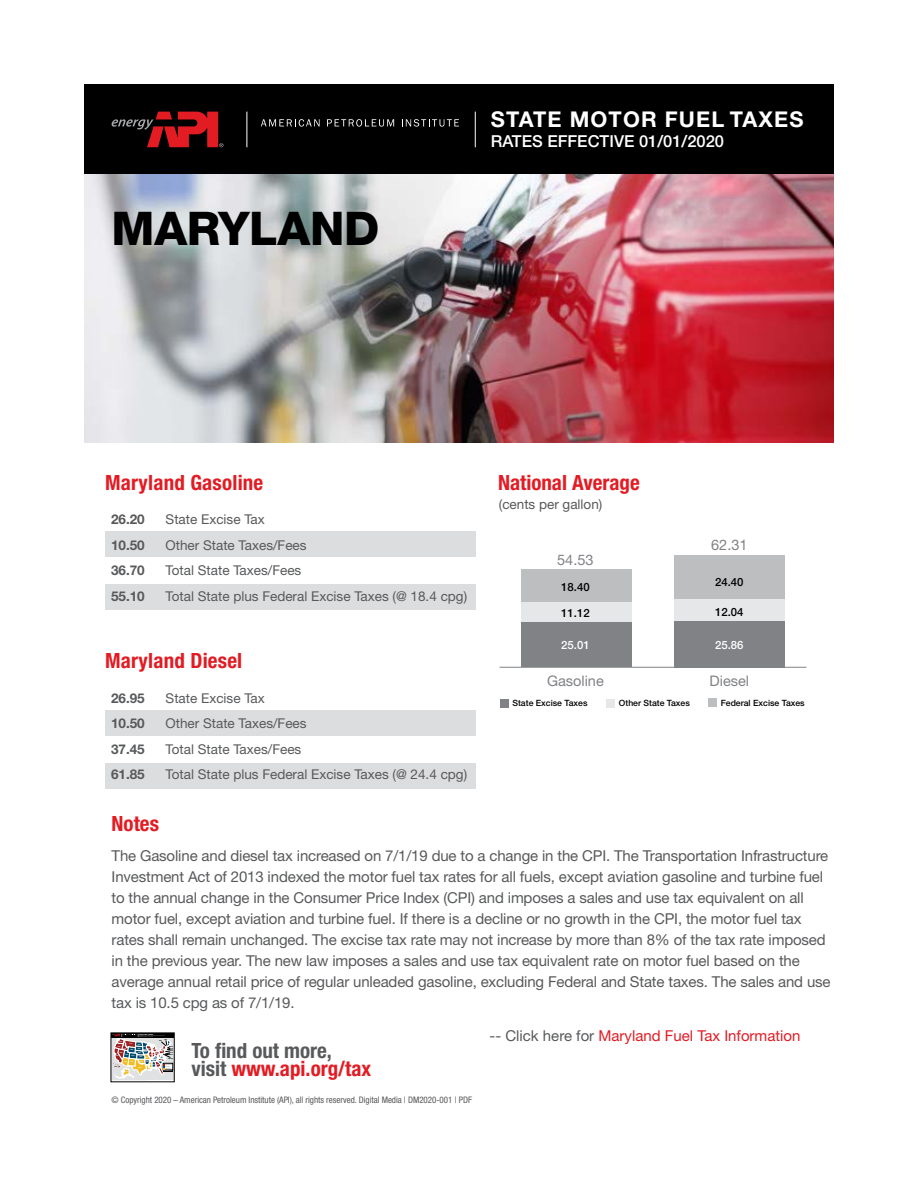
<style>
.page{position:relative;width:918px;height:1188px;background:#fff}
.page>*{position:absolute;margin:0;border:0;box-sizing:border-box;transform-origin:0 0}
.t1{font:800 46.5px "Helvetica Neue LT Std";letter-spacing:-.005em;color:#000}
.t2{font:700 21.75px "Helvetica Neue LT Std";letter-spacing:.05em;color:#fff}
.t3{font:700 condensed 21px "Helvetica Neue LT Std";letter-spacing:.01em;color:#e31b23}
.t4{font:700 condensed 21px/18.5px "Helvetica Neue LT Std";color:#58595b}
.t5{font:500 16.5px "Helvetica Neue LT Std";color:#fff}
.t6{font:15px/21px "Helvetica Neue LT Std";letter-spacing:-.01em;color:#58595b}
.t7{font:15px "Helvetica Neue LT Std";color:#e31b23}
.t8{font:14.55px "Helvetica Neue LT Std";color:#808285}
.t9{font:13.5px/25.5px "Helvetica Neue LT Std";color:#58595b}
.t10{font:700 13.5px/25.5px "Helvetica Neue LT Std";color:#58595b;text-align:justify}
.t11{font:500 11.4px "Helvetica Neue LT Std";color:#000}
.t12{font:500 11.4px "Helvetica Neue LT Std";color:#fff}
.t13{font:condensed 9px "Helvetica Neue LT Std";letter-spacing:-.005em;color:#58595b}
.t14{font:500 8.7px "Helvetica Neue LT Std";color:#000}
.s1{color:#58595b}
.s2{color:#e31b23}
</style>
<div class="page">
<div style="left:84px;top:84px;width:750px;height:91px;background:#000"></div>
<img style="left:84px;top:175px;width:750px;height:268px">
<hr style="left:247px;top:112px;width:1px;height:35px;background:#fff">
<svg style="left:111px;top:112px;width:112px;height:35px"></svg>
<svg style="left:261px;top:119px;width:59px;height:8px"></svg>
<svg style="left:327px;top:119px;width:67px;height:8px"></svg>
<svg style="left:402px;top:119px;width:57px;height:8px"></svg>
<hr style="left:475px;top:112px;width:1px;height:35px;background:#fff">
<div style="left:105px;top:531px;width:371px;height:26px;background:#dcddde"></div>
<div style="left:105px;top:710px;width:371px;height:26px;background:#dcddde"></div>
<div style="left:105px;top:584px;width:371px;height:26px;background:#dcddde"></div>
<div style="left:105px;top:763px;width:371px;height:26px;background:#dcddde"></div>
<div style="left:111px;top:1034px;width:63px;height:46px;background:#e0e1e2"></div>
<div style="left:163px;top:1063px;width:10px;height:9px;background:#000"></div>
<div style="left:163px;top:1063px;width:10px;height:7px;border:1px solid #000"></div>
<div style="left:111px;top:1033px;width:63px;height:5px;background:#000"></div>
<svg style="left:113px;top:1035px;width:58px;height:44px"></svg>
<div style="left:111px;top:1033px;width:64px;height:49px;border:1px solid #000"></div>
<hr style="left:500px;top:667px;width:306px;height:1px;background:#808285">
<div style="left:521px;top:569px;width:110px;height:33px;background:#bcbec0"></div>
<div style="left:674px;top:556px;width:111px;height:43px;background:#bcbec0"></div>
<div style="left:521px;top:602px;width:110px;height:21px;background:#e6e7e8"></div>
<div style="left:674px;top:599px;width:111px;height:22px;background:#e6e7e8"></div>
<div style="left:521px;top:623px;width:110px;height:44px;background:#808285"></div>
<div style="left:674px;top:621px;width:111px;height:46px;background:#808285"></div>
<div style="left:500px;top:699px;width:8px;height:8px;background:#808285"></div>
<div style="left:708px;top:699px;width:9px;height:8px;background:#bcbec0"></div>
<div style="left:607px;top:699px;width:8px;height:8px;background:#e6e7e8"></div>
<h1 class="t1" style="left:112px;top:200px;width:269px">MARYLAND</h1>
<h2 class="t2" style="left:491px;top:106px;width:314px">STATE MOTOR FUEL TAXES</h2>
<p class="t5" style="left:491px;top:131px;width:235px">RATES EFFECTIVE 01/01/2020</p>
<h3 class="t3" style="left:105px;top:469px;width:160px">Maryland Gasoline</h3>
<p class="t10" style="left:111px;top:507px;width:35px">26.20<br>10.50<br>36.70<br>55.10</p>
<p class="t9" style="left:166px;top:507px;width:303px">State Excise Tax<br>Other State Taxes/Fees<br>Total State Taxes/Fees<br>Total State plus Federal Excise Taxes (@ 18.4 cpg)</p>
<h3 class="t3" style="left:105px;top:648px;width:139px">Maryland Diesel</h3>
<h3 class="t3" style="left:498px;top:469px;width:143px">National Average</h3>
<p class="t9" style="left:499px;top:492px;width:105px">(cents per gallon)</p>
<p class="t8" style="left:557px;top:551px;width:38px">54.53</p>
<p class="t11" style="left:561px;top:580px;width:30px">18.40</p>
<p class="t11" style="left:561px;top:606px;width:30px">11.12</p>
<p class="t12" style="left:561px;top:639px;width:30px">25.01</p>
<p class="t8" style="left:547px;top:672px;width:58px">Gasoline</p>
<p class="t8" style="left:711px;top:536px;width:38px">62.31</p>
<p class="t11" style="left:715px;top:575px;width:30px">24.40</p>
<p class="t11" style="left:715px;top:605px;width:30px">12.04</p>
<p class="t12" style="left:715px;top:639px;width:30px">25.86</p>
<p class="t8" style="left:710px;top:672px;width:41px">Diesel</p>
<p class="t9" style="left:166px;top:685px;width:303px">State Excise Tax<br>Other State Taxes/Fees<br>Total State Taxes/Fees<br>Total State plus Federal Excise Taxes (@ 24.4 cpg)</p>
<p class="t10" style="left:111px;top:685px;width:35px">26.95<br>10.50<br>37.45<br>61.85</p>
<h3 class="t3" style="left:112px;top:810px;width:49px">Notes</h3>
<p class="t6" style="left:112px;top:845px;width:721px">The Gasoline and diesel tax increased on 7/1/19 due to a change in the CPI. The Transportation Infrastructure Investment Act of 2013 indexed the motor fuel tax rates for all fuels, except aviation gasoline and turbine fuel to the annual change in the Consumer Price Index (CPI) and imposes a sales and use tax equivalent on all motor fuel, except aviation and turbine fuel. If there is a decline or no growth in the CPI, the motor fuel tax rates shall remain unchanged. The excise tax rate may not increase by more than 8% of the tax rate imposed in the previous year. The new law imposes a sales and use tax equivalent rate on motor fuel based on the average annual retail price of regular unleaded gasoline, excluding Federal and State taxes. The sales and use tax is 10.5 cpg as of 7/1/19.</p>
<p class="t7" style="left:490px;top:1026px;width:312px"><span class="s1">-- Click here for</span> Maryland Fuel Tax Information</p>
<p class="t14" style="left:619px;top:698px;width:72px">Other State Taxes</p>
<p class="t14" style="left:721px;top:698px;width:85px">Federal Excise Taxes</p>
<p class="t14" style="left:513px;top:698px;width:77px">State Excise Taxes</p>
<h3 class="t4" style="left:191px;top:1041px;width:181px">To find out more, visit <span class="s2">www.api.org/tax</span></h3>
<p class="t13" style="left:112px;top:1094px;width:362px">© Copyright 2020 – American Petroleum Institute (API), all rights reserved. Digital Media | DM2020-001 | PDF</p>
</div>
